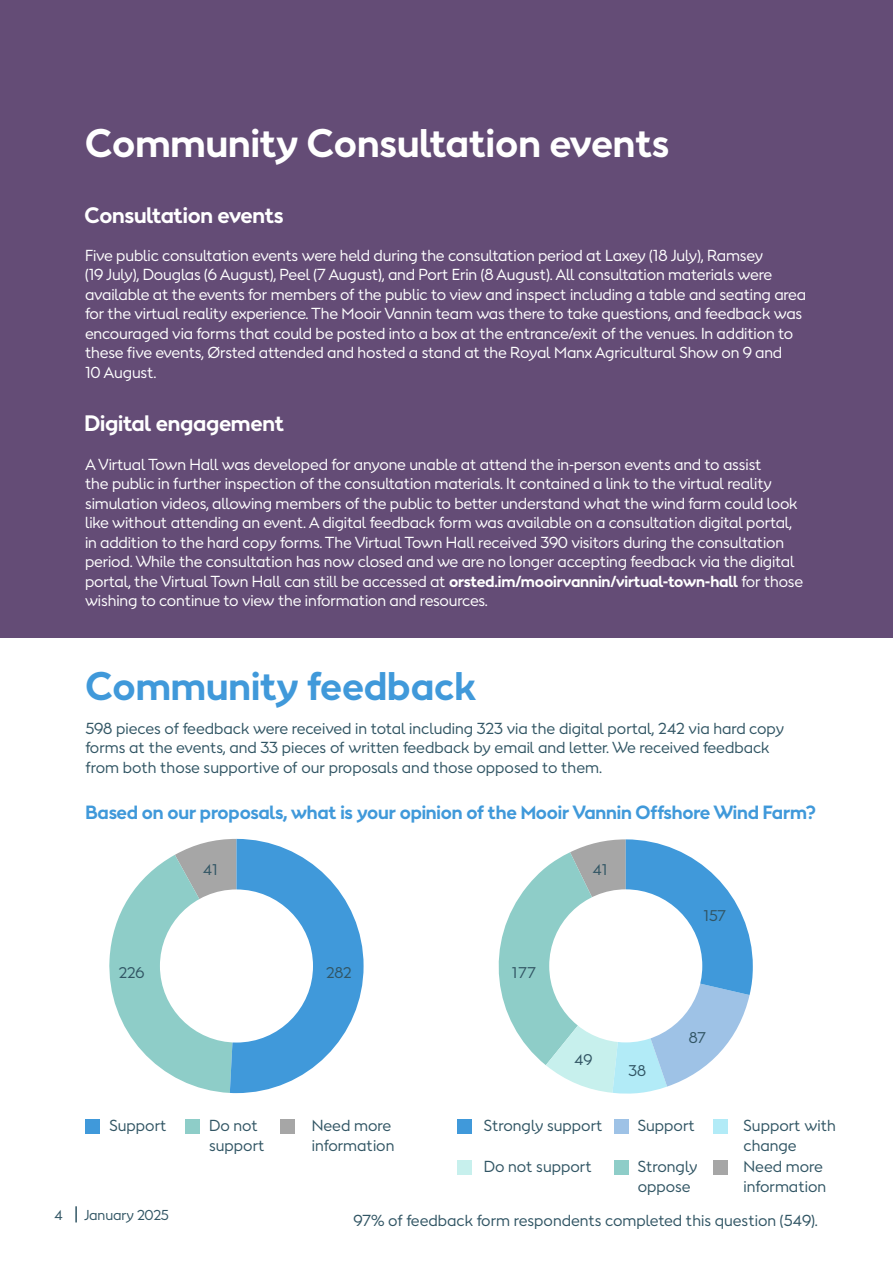
<style>
.page{position:relative;width:893px;height:1263px;background:#fff}
.page>*{position:absolute;margin:0;border:0;box-sizing:border-box;transform-origin:0 0}
.Header_1{font:700 37.5px "Orsted Sans";color:#fff}
.Header_1-2{font:700 37.5px "Orsted Sans";color:#4099da}
.Header_1-3{font:700 21px "Orsted Sans";letter-spacing:-.01em;color:#fff}
.Header_1-4{font:700 18px "Orsted Sans";letter-spacing:-.01em;color:#4099da}
.Header_1-5{font:15px/19.5px "Orsted Sans";letter-spacing:-.01em;color:#fff}
.Header_1-6{font:15px/19.5px "Orsted Sans";color:#315564}
.Header_1-7{font:14.55px "Orsted Sans";color:#315564}
.Header_1-8{font:13.5px "Orsted Sans";letter-spacing:-.01em;color:#315564}
.s1{font-weight:700}
.s2{color:#fff}
</style>
<div class="page">
<div style="left:0;top:0;width:893px;height:638px;background:#644c76"></div>
<svg style="left:75px;top:1206px;width:2px;height:16px"></svg>
<svg style="left:109px;top:839px;width:255px;height:254px"></svg>
<svg style="left:498px;top:839px;width:255px;height:255px"></svg>
<div style="left:160px;top:889px;width:153px;height:153px;background:#fff;border-radius:50%"></div>
<div style="left:549px;top:889px;width:153px;height:153px;background:#fff;border-radius:50%"></div>
<div style="left:86px;top:1119px;width:14px;height:15px;background:#4099da"></div>
<div style="left:185px;top:1119px;width:15px;height:15px;background:#8ecdc8"></div>
<div style="left:280px;top:1119px;width:14px;height:15px;background:#a6a6a6"></div>
<div style="left:458px;top:1119px;width:14px;height:15px;background:#4099da"></div>
<div style="left:614px;top:1119px;width:15px;height:15px;background:#9ec2e6"></div>
<div style="left:713px;top:1119px;width:15px;height:15px;background:#b2ebf7"></div>
<div style="left:458px;top:1160px;width:14px;height:15px;background:#c7f0ed"></div>
<div style="left:614px;top:1160px;width:15px;height:15px;background:#8ecdc8"></div>
<div style="left:713px;top:1160px;width:15px;height:15px;background:#a6a6a6"></div>
<p class="Header_1" style="left:85px;top:118px;width:586px">Community Consultation events</p>
<p class="Header_1-3" style="left:84px;top:201px;width:201px">Consultation events</p>
<p class="Header_1-5" style="left:85px;top:245px;width:723px">Five public consultation events were held during the consultation period at Laxey (18 July), Ramsey<br>(19 July), Douglas (6 August), Peel (7 August), and Port Erin (8 August). All consultation materials were available at the events for members of the public to view and inspect including a table and seating area for the virtual reality experience. The Mooir Vannin team was there to take questions, and feedback was encouraged via forms that could be posted into a box at the entrance/exit of the venues. In addition to these five events, Ørsted attended and hosted a stand at the Royal Manx Agricultural Show on 9 and<br>10 August.</p>
<p class="Header_1-3" style="left:84px;top:409px;width:201px">Digital engagement</p>
<p class="Header_1-5" style="left:85px;top:454px;width:719px">A Virtual Town Hall was developed for anyone unable at attend the in-person events and to assist<br>the public in further inspection of the consultation materials. It contained a link to the virtual reality simulation videos, allowing members of the public to better understand what the wind farm could look like without attending an event. A digital feedback form was available on a consultation digital portal, in addition to the hard copy forms. The Virtual Town Hall received 390 visitors during the consultation period. While the consultation has now closed and we are no longer accepting feedback via the digital portal, the Virtual Town Hall can still be accessed at <span class="s1">orsted.im/mooirvannin/virtual-town-hall</span> for those wishing to continue to view the information and resources.</p>
<p class="Header_1-2" style="left:85px;top:661px;width:392px">Community feedback</p>
<p class="Header_1-6" style="left:85px;top:718px;width:700px">598 pieces of feedback were received in total including 323 via the digital portal, 242 via hard copy forms at the events, and 33 pieces of written feedback by email and letter. We received feedback from both those supportive of our proposals and those opposed to them.</p>
<p class="Header_1-4" style="left:85px;top:800px;width:732px">Based on our proposals, what is your opinion of the Mooir Vannin Offshore Wind Farm?</p>
<p class="Header_1-7" style="left:203px;top:859px;width:16px">41</p>
<p class="Header_1-7" style="left:592px;top:859px;width:16px">41</p>
<p class="Header_1-7" style="left:703px;top:905px;width:24px">157</p>
<p class="Header_1-7" style="left:119px;top:963px;width:27px">226</p>
<p class="Header_1-7" style="left:326px;top:963px;width:27px">282</p>
<p class="Header_1-7" style="left:512px;top:963px;width:26px">177</p>
<p class="Header_1-7" style="left:689px;top:1028px;width:19px">87</p>
<p class="Header_1-7" style="left:574px;top:1050px;width:20px">49</p>
<p class="Header_1-7" style="left:628px;top:1060px;width:19px">38</p>
<p class="Header_1-6" style="left:109px;top:1116px;width:59px">Support</p>
<p class="Header_1-6" style="left:209px;top:1116px;width:57px">Do not support</p>
<p class="Header_1-6" style="left:312px;top:1116px;width:81px">Need more</p>
<p class="Header_1-6" style="left:312px;top:1135px;width:84px">information</p>
<p class="Header_1-6" style="left:484px;top:1116px;width:120px">Strongly support</p>
<p class="Header_1-6" style="left:638px;top:1116px;width:59px">Support</p>
<p class="Header_1-6" style="left:743px;top:1116px;width:94px">Support with</p>
<p class="Header_1-6" style="left:743px;top:1135px;width:55px">change</p>
<p class="Header_1-6" style="left:484px;top:1157px;width:123px">Do not support<span class="s2">%</span></p>
<p class="Header_1-6" style="left:638px;top:1157px;width:61px">Strongly oppose</p>
<p class="Header_1-6" style="left:743px;top:1157px;width:81px">Need more</p>
<p class="Header_1-6" style="left:743px;top:1176px;width:84px">information</p>
<p class="Header_1-8" style="left:54px;top:1206px;width:10px">4</p>
<p class="Header_1-8" style="left:84px;top:1206px;width:86px">January 2025</p>
<p class="Header_1-6" style="left:354px;top:1211px;width:466px">97% of feedback form respondents completed this question (549).</p>
</div>
